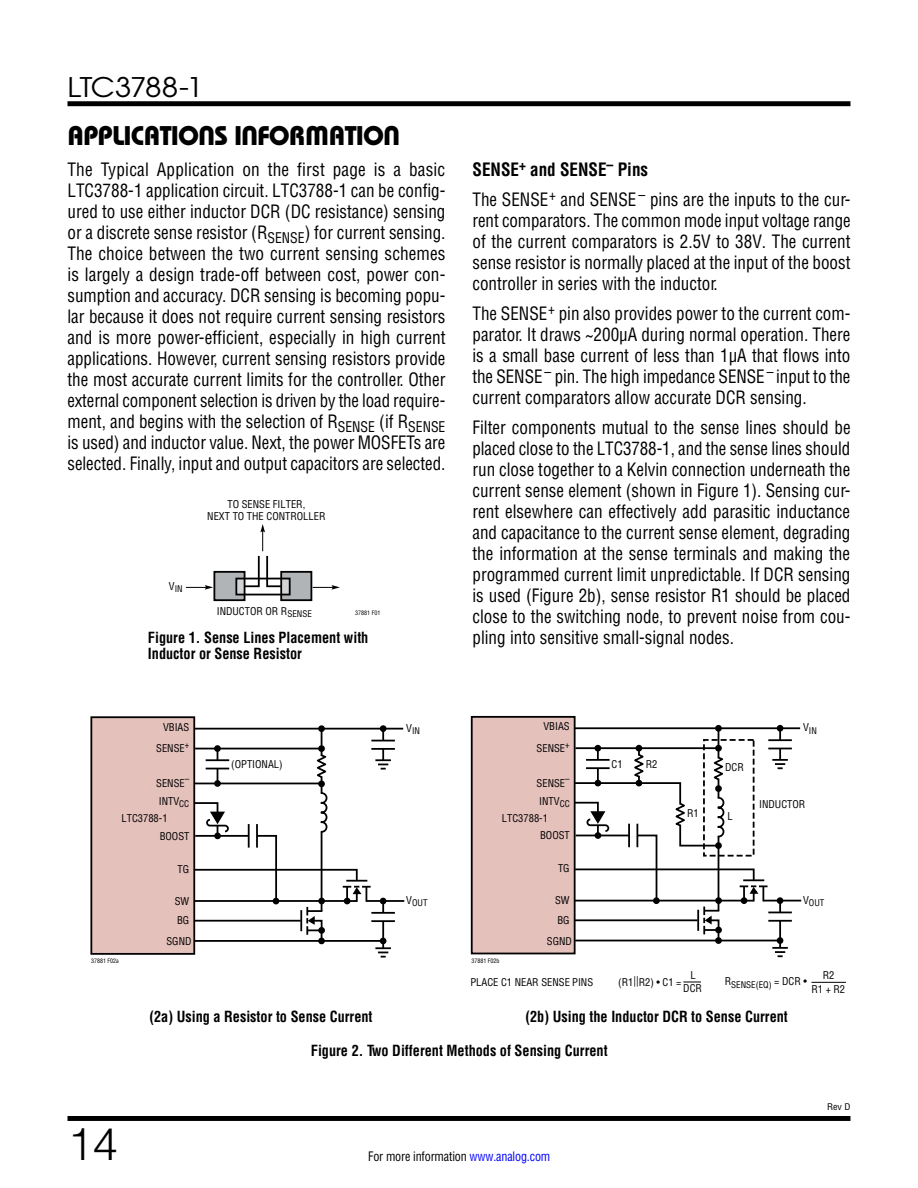
<style>
.page{position:relative;width:918px;height:1188px;background:#fff}
.page>*{position:absolute;margin:0;border:0;box-sizing:border-box;transform-origin:0 0}
.t1{font:300 45px "Helvetica";color:#000}
.t2{font:27px "Linear Bauhaus";letter-spacing:-.02em;color:#000}
.t3{font:27px "Avant Garde";letter-spacing:-.045em;color:#000;scale:1.1 1}
.t4{font:18px/21px "Linear Helv Cond";color:#000;text-align:justify;scale:.95 1}
.t5{font:18px/21px "Linear Helv Cond";color:#000;text-align:justify;scale:.96 1}
.t6{font:18px/21px "Linear Helv Cond";color:#000;text-align:justify;scale:.94 1}
.t7{font:700 15px "Linear Helv Cond";color:#000;scale:.95 1}
.t8{font:12.75px "Linear Helv Cond";letter-spacing:-.01em;color:#000;scale:.95 1}
.t9{font:10.5px/19.8px "Linear Helv Cond";color:#000;text-align:center}
.t10{font:9px "Linear Helv Cond";color:#000}
.t11{font:9px "Linear Helv Cond";color:#000;scale:1.1 1}
.t12{font:6px "Linear Helv Cond";color:#000}
.s1{font-weight:700}
.s2{color:#00f}
</style>
<div class="page">
<div style="left:68px;top:101px;width:782px;height:5px;background:#000"></div>
<div style="left:68px;top:1116px;width:782px;height:5px;background:#000"></div>
<div style="left:214px;top:572px;width:30px;height:28px;background:#b1b4b6"></div>
<div style="left:281px;top:572px;width:30px;height:28px;background:#b1b4b6"></div>
<svg style="left:186px;top:585px;width:27px;height:5px"></svg>
<svg style="left:313px;top:585px;width:27px;height:5px"></svg>
<div style="left:236px;top:579px;width:9px;height:16px;background:#d1d3d4"></div>
<div style="left:281px;top:579px;width:8px;height:16px;background:#d1d3d4"></div>
<div style="left:213px;top:571px;width:32px;height:30px;border:2px solid #000"></div>
<div style="left:280px;top:571px;width:32px;height:30px;border:2px solid #000"></div>
<div style="left:235px;top:578px;width:56px;height:17px;border:2px solid #000"></div>
<svg style="left:243px;top:524px;width:40px;height:64px"></svg>
<div style="left:472px;top:717px;width:103px;height:236px;background:#e5c1bc"></div>
<div style="left:471px;top:716px;width:105px;height:238px;border:2px solid #000"></div>
<hr style="left:575px;top:900px;width:226px;height:1px;background:#000">
<hr style="left:575px;top:727px;width:225px;height:2px;background:#000">
<hr style="left:779px;top:730px;width:2px;height:31px;background:#000">
<hr style="left:768px;top:739px;width:24px;height:2px;background:#000">
<hr style="left:575px;top:940px;width:206px;height:1px;background:#000">
<hr style="left:718px;top:729px;width:1px;height:212px;background:#000">
<svg style="left:683px;top:982px;width:18px;height:1px"></svg>
<hr style="left:812px;top:982px;width:34px;height:1px;background:#000">
<div style="left:777px;top:725px;width:6px;height:7px;background:#000;border-radius:50%"></div>
<hr style="left:779px;top:899px;width:2px;height:57px;background:#000">
<svg style="left:772px;top:947px;width:16px;height:10px"></svg>
<div style="left:715px;top:725px;width:7px;height:7px;background:#000;border-radius:50%"></div>
<div style="left:715px;top:937px;width:7px;height:7px;background:#000;border-radius:50%"></div>
<div style="left:777px;top:937px;width:6px;height:7px;background:#000;border-radius:50%"></div>
<svg style="left:573px;top:740px;width:219px;height:194px"></svg>
<div style="left:91px;top:717px;width:103px;height:237px;background:#e5c1bc"></div>
<div style="left:90px;top:716px;width:105px;height:239px;border:2px solid #000"></div>
<hr style="left:194px;top:900px;width:210px;height:2px;background:#000">
<hr style="left:195px;top:783px;width:126px;height:1px;background:#000">
<hr style="left:195px;top:748px;width:126px;height:1px;background:#000">
<hr style="left:217px;top:749px;width:1px;height:34px;background:#000">
<div style="left:214px;top:745px;width:7px;height:7px;background:#000;border-radius:50%"></div>
<div style="left:214px;top:780px;width:7px;height:7px;background:#000;border-radius:50%"></div>
<hr style="left:206px;top:759px;width:23px;height:2px;background:#000">
<svg style="left:206px;top:761px;width:23px;height:8px"></svg>
<hr style="left:194px;top:728px;width:209px;height:2px;background:#000">
<hr style="left:382px;top:730px;width:2px;height:31px;background:#000">
<svg style="left:375px;top:759px;width:16px;height:11px"></svg>
<svg style="left:371px;top:740px;width:24px;height:8px"></svg>
<hr style="left:371px;top:748px;width:24px;height:2px;background:#000">
<hr style="left:321px;top:730px;width:1px;height:212px;background:#000">
<div style="left:380px;top:725px;width:7px;height:7px;background:#000;border-radius:50%"></div>
<hr style="left:371px;top:912px;width:24px;height:2px;background:#000">
<hr style="left:371px;top:920px;width:24px;height:2px;background:#000">
<div style="left:318px;top:725px;width:7px;height:7px;background:#000;border-radius:50%"></div>
<div style="left:318px;top:745px;width:7px;height:7px;background:#000;border-radius:50%"></div>
<div style="left:318px;top:781px;width:7px;height:6px;background:#000;border-radius:50%"></div>
<svg style="left:316px;top:753px;width:11px;height:27px"></svg>
<svg style="left:193px;top:791px;width:198px;height:167px"></svg>
<h2 class="t3" style="left:68px;top:70px;width:125px">LTC3788-1</h2>
<h2 class="t2" style="left:68px;top:119px;width:334px">APPLICATIONS INFORMATION</h2>
<p class="t5" style="left:68px;top:159px;width:395px">The Typical Application on the first page is a basic LTC3788-1 application circuit. LTC3788-1 can be config&shy;ured to use either inductor DCR (DC resistance) sensing or a discrete sense resistor (R<sub>SENSE</sub>) for current sensing.<br>The choice between the two current sensing schemes is largely a design trade-off between cost, power con&shy;sumption and accuracy. DCR sensing is becoming popu&shy;lar because it does not require current sensing resistors and is more power-efficient, especially in high current applications. However, current sensing resistors provide the most accurate current limits for the controller. Other external component selection is driven by the load require&shy;ment, and begins with the selection of R<sub>SENSE</sub> (if R<sub>SENSE </sub>is used) and inductor value. Next, the power MOSFETs are selected. Finally, input and output capacitors are selected.</p>
<p class="t4" style="left:472px;top:155px;width:399px;line-height:30px"><span class="s1">SENSE</span><sup>+</sup> <span class="s1">and SENSE</span><sup>–</sup> <span class="s1">Pins<br></span>The SENSE<sup>+</sup> and SENSE<sup>–</sup> pins are the inputs to the cur-</p>
<p class="t6" style="left:472px;top:210px;width:404px">rent comparators. The common mode input voltage range of the current comparators is 2.5V to 38V. The current sense resistor is normally placed at the input of the boost controller in series with the inductor.</p>
<p class="t4" style="left:472px;top:303px;width:399px">The SENSE<sup>+</sup> pin also provides power to the current com&shy;parator. It draws ~200µA during normal operation. There is a small base current of less than 1µA that flows into the SENSE<sup>–</sup> pin. The high impedance SENSE<sup>–</sup> input to the current comparators allow accurate DCR sensing.</p>
<p class="t4" style="left:472px;top:417px;width:400px">Filter components mutual to the sense lines should be placed close to the LTC3788-1, and the sense lines should run close together to a Kelvin connection underneath the current sense element (shown in Figure 1). Sensing cur&shy;rent elsewhere can effectively add parasitic inductance and capacitance to the current sense element, degrading the information at the sense terminals and making the programmed current limit unpredictable. If DCR sensing is used (Figure 2b), sense resistor R1 should be placed close to the switching node, to prevent noise from cou-</p>
<p class="t9" style="left:207px;top:498px;width:120px;line-height:12px">TO SENSE FILTER,<br>NEXT TO THE CONTROLLER</p>
<p class="t10" style="left:169px;top:583px;width:15px"><sup>V</sup>IN</p>
<p class="t9" style="left:217px;top:601px;width:97px">INDUCTOR OR R<sub>SENSE</sub></p>
<p class="t12" style="left:355px;top:609px;width:27px">37881 F01</p>
<p class="t7" style="left:148px;top:628px;width:234px">Figure 1. Sense Lines Placement with</p>
<p class="t4" style="left:472px;top:627px;width:277px">pling into sensitive small-signal nodes.</p>
<p class="t7" style="left:148px;top:644px;width:164px">Inductor or Sense Resistor</p>
<p class="t9" style="left:163px;top:717px;width:28px">VBIAS</p>
<p class="t10" style="left:406px;top:725px;width:15px"><sup>V</sup>IN</p>
<p class="t9" style="left:543px;top:716px;width:28px">VBIAS</p>
<p class="t10" style="left:803px;top:725px;width:15px"><sup>V</sup>IN</p>
<p class="t9" style="left:156px;top:739px;width:35px">SENSE<sup>+</sup></p>
<p class="t9" style="left:156px;top:773px;width:35px">SENSE<sup>–</sup></p>
<p class="t9" style="left:231px;top:755px;width:53px">(OPTIONAL)</p>
<p class="t9" style="left:537px;top:738px;width:35px">SENSE<sup>+</sup></p>
<p class="t9" style="left:537px;top:773px;width:35px">SENSE<sup>–</sup></p>
<p class="t9" style="left:612px;top:754px;width:13px">C1</p>
<p class="t9" style="left:646px;top:754px;width:13px">R2</p>
<p class="t9" style="left:725px;top:757px;width:20px">DCR</p>
<p class="t9" style="left:159px;top:791px;width:32px">INTV<sub>CC</sub></p>
<p class="t9" style="left:160px;top:826px;width:31px">BOOST</p>
<p class="t9" style="left:122px;top:809px;width:48px">LTC3788-1</p>
<p class="t9" style="left:539px;top:791px;width:32px">INTV<sub>CC</sub></p>
<p class="t9" style="left:540px;top:826px;width:31px">BOOST</p>
<p class="t9" style="left:687px;top:803px;width:13px">R1</p>
<p class="t9" style="left:502px;top:808px;width:48px">LTC3788-1</p>
<p class="t9" style="left:728px;top:806px;width:7px">L</p>
<p class="t9" style="left:759px;top:794px;width:48px">INDUCTOR</p>
<p class="t9" style="left:178px;top:859px;width:13px">TG</p>
<p class="t9" style="left:175px;top:891px;width:16px;text-align:left">SW<br>BG</p>
<p class="t10" style="left:406px;top:897px;width:23px"><sup>V</sup>OUT</p>
<p class="t9" style="left:558px;top:859px;width:13px">TG</p>
<p class="t9" style="left:555px;top:890px;width:16px;text-align:left">SW<br>BG</p>
<p class="t10" style="left:803px;top:897px;width:23px"><sup>V</sup>OUT</p>
<p class="t9" style="left:166px;top:932px;width:27px">SGND</p>
<p class="t9" style="left:547px;top:931px;width:27px">SGND</p>
<p class="t12" style="left:91px;top:957px;width:29px">37881 F02a</p>
<p class="t12" style="left:471px;top:957px;width:30px">37881 F02b</p>
<p class="t9" style="left:470px;top:972px;width:124px">PLACE C1 NEAR SENSE PINS</p>
<p class="t9" style="left:618px;top:972px;width:65px">(R1||R2) • C1 =</p>
<p class="t9" style="left:683px;top:968px;width:20px;line-height:13.4px">L<br>DCR</p>
<p class="t10" style="left:725px;top:979px;width:84px"><sup>R</sup>SENSE(EQ) <sup>=</sup> <sup>DCR</sup> <sup>•</sup></p>
<p class="t9" style="left:811px;top:969px;width:35px;line-height:13.4px">R2<br>R1 + R2</p>
<h1 class="t1" style="left:68px;top:1116px;width:52px">14</h1>
<p class="t7" style="left:149px;top:1007px;width:236px">(2a) Using a Resistor to Sense Current</p>
<p class="t7" style="left:525px;top:1007px;width:278px">(2b) Using the Inductor DCR to Sense Current</p>
<p class="t7" style="left:311px;top:1041px;width:314px">Figure 2. Two Different Methods of Sensing Current</p>
<p class="t8" style="left:368px;top:1148px;width:193px">For more information <span class="s2">www.analog.com</span></p>
<p class="t11" style="left:827px;top:1102px;width:23px">Rev D</p>
</div>
